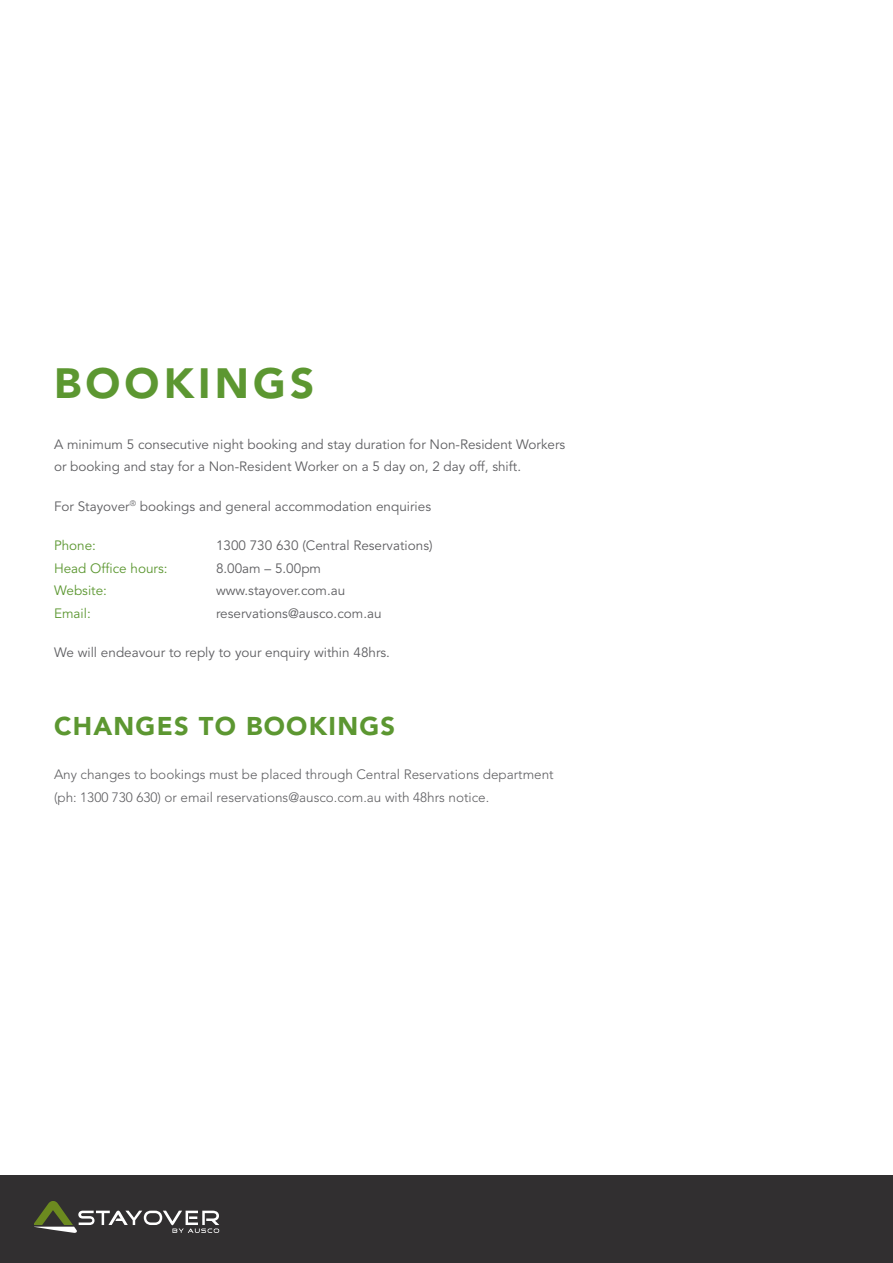
<style>
.page{position:relative;width:893px;height:1263px;background:#fff}
.page>*{position:absolute;margin:0;border:0;box-sizing:border-box;transform-origin:0 0}
.Live_Sub_Heading{font:900 42px "Avenir";letter-spacing:.1em;color:#5c9731}
.Live_Sub_Heading-2{font:900 25.5px "Avenir";letter-spacing:.05em;color:#5c9731}
.First_Paragraph_Intr{font:13.5px/22.5px "Avenir";color:#5f5f62}
.First_Paragraph_Intr-2{font:300 13.5px/22.5px "Avenir";color:#5f5f62}
.First_Paragraph_Intr-3{font:13.5px "Avenir";color:#5c9731}
</style>
<div class="page">
<div style="left:0;top:1175px;width:893px;height:88px;background:#312f30"></div>
<svg style="left:34px;top:1201px;width:185px;height:32px"></svg>
<p class="Live_Sub_Heading" style="left:54px;top:358px;width:262px">BOOKINGS</p>
<p class="First_Paragraph_Intr" style="left:54px;top:433px;width:513px">A minimum 5 consecutive night booking and stay duration for Non-Resident Workers or booking and stay for a Non-Resident Worker on a 5 day on, 2 day off, shift.</p>
<p class="First_Paragraph_Intr" style="left:54px;top:495px;width:379px">For Stayover<sup>®</sup> bookings and general accommodation enquiries</p>
<p class="First_Paragraph_Intr-3" style="left:54px;top:538px;width:44px">Phone:</p>
<p class="First_Paragraph_Intr" style="left:216px;top:535px;width:218px">1300 730 630 (Central Reservations)</p>
<p class="First_Paragraph_Intr-3" style="left:54px;top:560px;width:115px">Head Office hours:</p>
<p class="First_Paragraph_Intr" style="left:216px;top:557px;width:107px">8.00am – 5.00pm</p>
<p class="First_Paragraph_Intr-3" style="left:54px;top:583px;width:54px">Website:</p>
<p class="First_Paragraph_Intr" style="left:216px;top:580px;width:131px">www.stayover.com.au</p>
<p class="First_Paragraph_Intr-3" style="left:54px;top:605px;width:38px">Email:</p>
<p class="First_Paragraph_Intr" style="left:216px;top:602px;width:167px">reservations@ausco.com.au</p>
<p class="First_Paragraph_Intr" style="left:54px;top:642px;width:337px">We will endeavour to reply to your enquiry within 48hrs.</p>
<p class="Live_Sub_Heading-2" style="left:54px;top:711px;width:343px">CHANGES TO BOOKINGS</p>
<p class="First_Paragraph_Intr-2" style="left:54px;top:763px;width:501px">Any changes to bookings must be placed through Central Reservations department (ph: 1300 730 630) or email reservations@ausco.com.au with 48hrs notice.</p>
</div>
